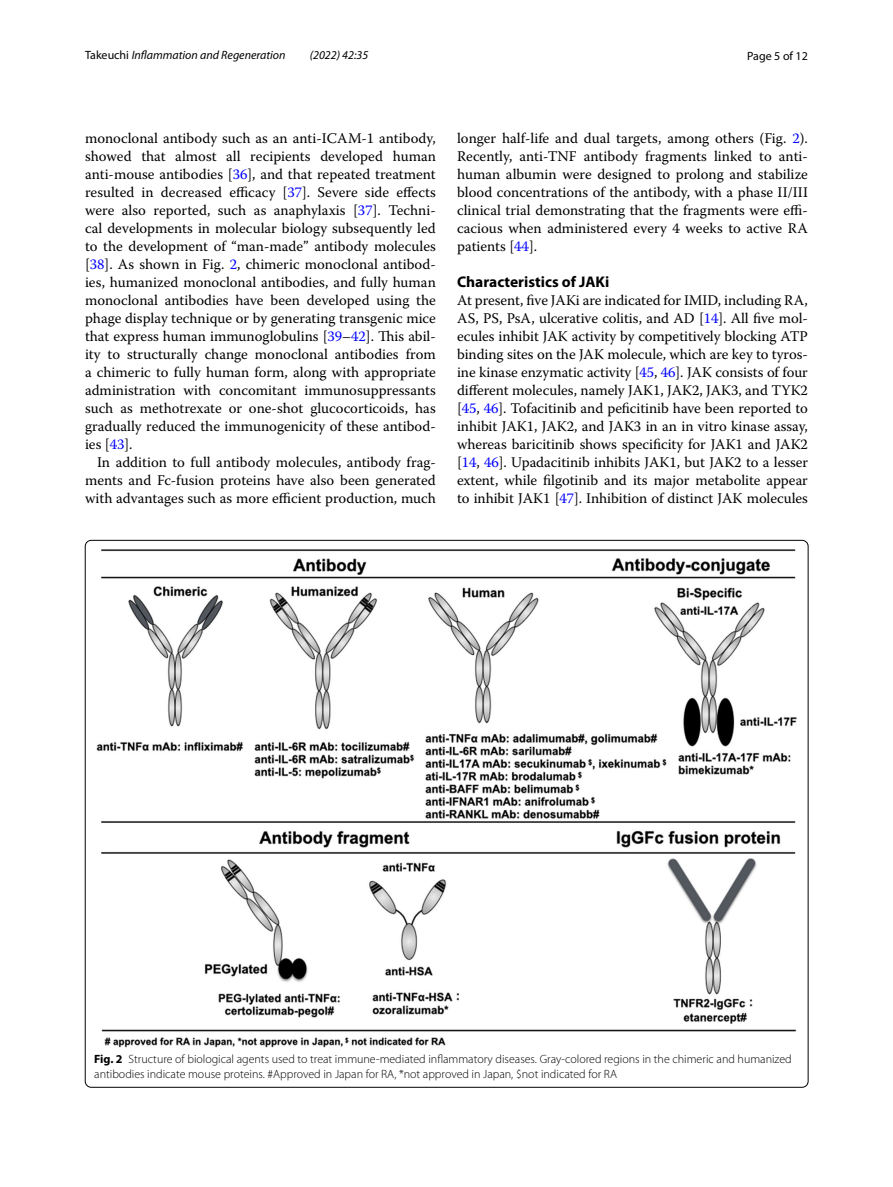
<style>
.page{position:relative;width:893px;height:1187px;background:#fff}
.page>*{position:absolute;margin:0;border:0;box-sizing:border-box;transform-origin:0 0}
.t1{font:700 15.45px "Myriad Pro";color:#000}
.t2{font:14.7px/18px "Warnock Pro";color:#000;text-align:justify}
.t3{font:300 12px/15px "Myriad Pro";color:#000}
.t4{font:italic 12px "Myriad Pro";color:#000}
.t5{font:12px "Myriad Pro";color:#000}
.s1{font-style:normal}
.s2{color:#00f}
.s3{font-weight:700}
</style>
<div class="page">
<img style="left:96px;top:549px;width:701px;height:498px">
<p class="t4" style="left:85px;top:48px;width:202px"><span class="s1">Takeuchi</span> Inflammation and Regeneration</p>
<p class="t4" style="left:310px;top:48px;width:60px">(2022) 42:35</p>
<p class="t5" style="left:747px;top:48px;width:62px">Page 5 of 12</p>
<p class="t2" style="left:85px;top:128px;width:352px">monoclonal antibody such as an anti-ICAM-1 antibody, showed that almost all recipients developed human anti-mouse antibodies [<span class="s2">36</span>], and that repeated treatment resulted in decreased efficacy [<span class="s2">37</span>]. Severe side effects were also reported, such as anaphylaxis [<span class="s2">37</span>]. Techni&shy;cal developments in molecular biology subsequently led to the development of “man-made” antibody molecules [<span class="s2">38</span>]. As shown in Fig. <span class="s2">2</span>, chimeric monoclonal antibod&shy;ies, humanized monoclonal antibodies, and fully human monoclonal antibodies have been developed using the phage display technique or by generating transgenic mice that express human immunoglobulins [<span class="s2">39</span>–<span class="s2">42</span>]. This abil&shy;ity to structurally change monoclonal antibodies from a chimeric to fully human form, along with appropriate administration with concomitant immunosuppressants such as methotrexate or one-shot glucocorticoids, has gradually reduced the immunogenicity of these antibod&shy;ies [<span class="s2">43</span>].</p>
<p class="t2" style="left:85px;top:452px;width:352px;text-indent:12px">In addition to full antibody molecules, antibody frag&shy;ments and Fc-fusion proteins have also been generated with advantages such as more efficient production, much</p>
<p class="t2" style="left:457px;top:128px;width:352px">longer half-life and dual targets, among others (Fig. <span class="s2">2</span>).<br>Recently, anti-TNF antibody fragments linked to anti&shy;human albumin were designed to prolong and stabilize blood concentrations of the antibody, with a phase II/III clinical trial demonstrating that the fragments were effi&shy;cacious when administered every 4 weeks to active RA patients [<span class="s2">44</span>].</p>
<p class="t1" style="left:457px;top:271px;width:154px">Characteristics of JAKi</p>
<p class="t2" style="left:457px;top:290px;width:352px">At present, five JAKi are indicated for IMID, including RA, AS, PS, PsA, ulcerative colitis, and AD [<span class="s2">14</span>]. All five mol&shy;ecules inhibit JAK activity by competitively blocking ATP binding sites on the JAK molecule, which are key to tyros&shy;ine kinase enzymatic activity [<span class="s2">45</span>, <span class="s2">46</span>]. JAK consists of four different molecules, namely JAK1, JAK2, JAK3, and TYK2 [<span class="s2">45</span>, <span class="s2">46</span>]. Tofacitinib and peficitinib have been reported to inhibit JAK1, JAK2, and JAK3 in an in vitro kinase assay, whereas baricitinib shows specificity for JAK1 and JAK2 [<span class="s2">14</span>, <span class="s2">46</span>]. Upadacitinib inhibits JAK1, but JAK2 to a lesser extent, while filgotinib and its major metabolite appear to inhibit JAK1 [<span class="s2">47</span>]. Inhibition of distinct JAK molecules</p>
<p class="t3" style="left:94px;top:1051px;width:699px"><span class="s3">Fig. 2</span> Structure of biological agents used to treat immune-mediated inflammatory diseases. Gray-colored regions in the chimeric and humanized antibodies indicate mouse proteins. #Approved in Japan for RA, *not approved in Japan, $not indicated for RA</p>
</div>
